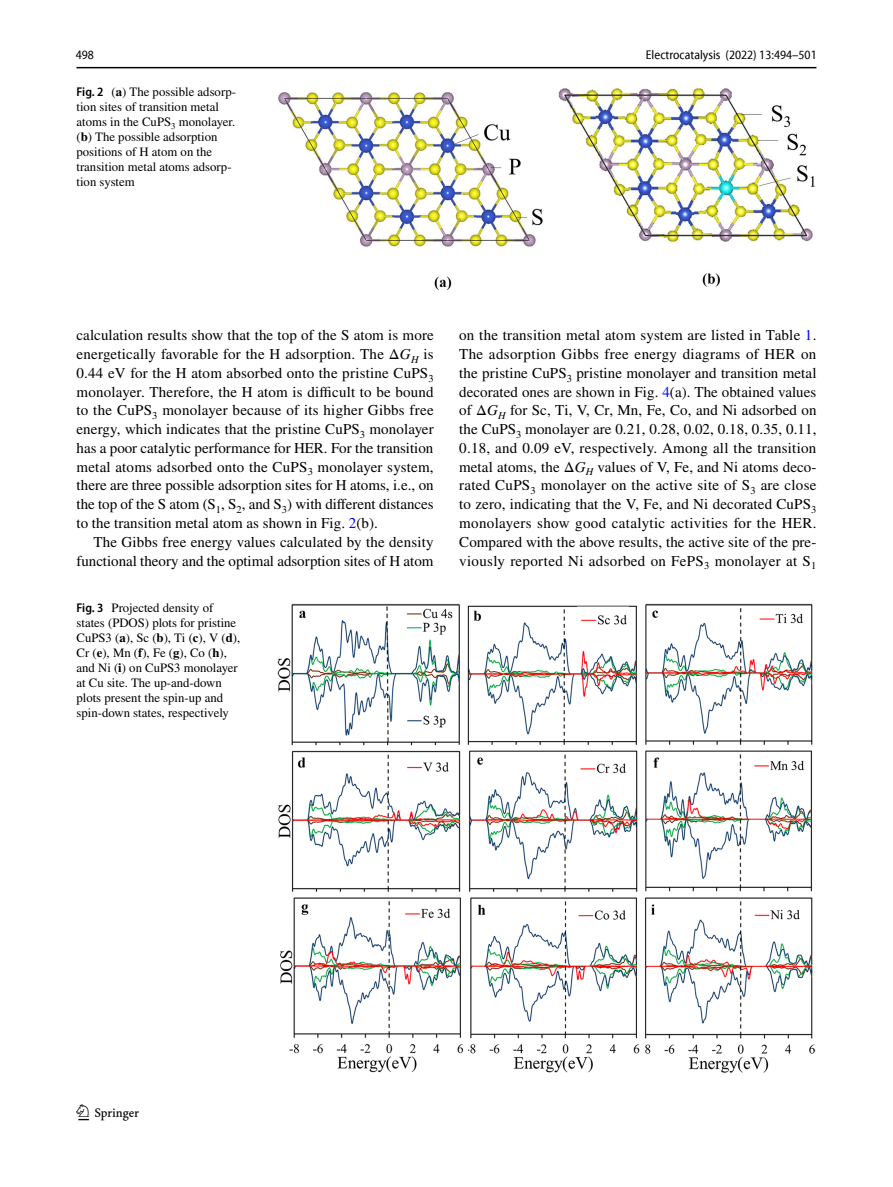
<style>
.page{position:relative;width:893px;height:1187px;background:#fff}
.page>*{position:absolute;margin:0;border:0;box-sizing:border-box;transform-origin:0 0}
.t1{font:22.5px "Springnew Regular 2";color:#000}
.t2{font:15px/18.8px "STIX";letter-spacing:.005em;color:#000;text-align:justify}
.t3{font:12.75px/15px "STIX";color:#000}
.t4{font:semi-condensed 12.75px "Myriad Pro Unic";color:#000}
.s1{font-family:"Myriad Pro";font-weight:600;font-stretch:semi-condensed}
.s2{font-weight:700}
.s3{font-style:italic}
.s4{color:#00f}
</style>
<div class="page">
<hr style="left:77px;top:67px;width:739px;height:1px;background:#000">
<img style="left:278px;top:87px;width:537px;height:203px">
<img style="left:277px;top:603px;width:539px;height:470px">
<p class="t4" style="left:76px;top:50px;width:20px">498</p>
<p class="t4" style="left:646px;top:50px;width:172px">Electrocatalysis (2022) 13:494–501</p>
<p class="t3" style="left:77px;top:85px;width:161px"><span class="s1">Fig. 2</span> (<span class="s2">a</span>) The possible adsorp&shy;tion sites of transition metal atoms in the CuPS<sub>3</sub> monolayer. (<span class="s2">b</span>) The possible adsorption positions of H atom on the transition metal atoms adsorp&shy;tion system</p>
<p class="t2" style="left:77px;top:327px;width:359px">calculation results show that the top of the S atom is more energetically favorable for the H adsorption. The Δ<span class="s3">G</span><sub>H</sub> is 0.44 eV for the H atom absorbed onto the pristine CuPS<sub>3 </sub>monolayer. Therefore, the H atom is difficult to be bound to the CuPS<sub>3</sub> monolayer because of its higher Gibbs free energy, which indicates that the pristine CuPS<sub>3</sub> monolayer has a poor catalytic performance for HER. For the transition metal atoms adsorbed onto the CuPS<sub>3</sub> monolayer system, there are three possible adsorption sites for H atoms, i.e., on the top of the S atom (S<sub>1</sub>, S<sub>2</sub>, and S<sub>3</sub>) with different distances to the transition metal atom as shown in Fig. <span class="s4">2</span>(b).</p>
<p class="t2" style="left:77px;top:533px;width:359px;text-align:right">The Gibbs free energy values calculated by the density functional theory and the optimal adsorption sites of H atom</p>
<p class="t3" style="left:77px;top:600px;width:165px"><span class="s1">Fig. 3</span> Projected density of states (PDOS) plots for pristine<br>CuPS3 (<span class="s2">a</span>), Sc (<span class="s2">b</span>), Ti (<span class="s2">c</span>), V (<span class="s2">d</span>),<br>Cr (<span class="s2">e</span>), Mn (<span class="s2">f</span>), Fe (<span class="s2">g</span>), Co (<span class="s2">h</span>), and Ni (<span class="s2">i</span>) on CuPS3 monolayer at Cu site. The up-and-down plots present the spin-up and spin-down states, respectively</p>
<p class="t2" style="left:459px;top:327px;width:359px">on the transition metal atom system are listed in Table <span class="s4">1</span>.<br>The adsorption Gibbs free energy diagrams of HER on the pristine CuPS<sub>3</sub> pristine monolayer and transition metal decorated ones are shown in Fig. <span class="s4">4</span>(a). The obtained values of Δ<span class="s3">G</span><sub>H</sub> for Sc, Ti, V, Cr, Mn, Fe, Co, and Ni adsorbed on the CuPS<sub>3</sub> monolayer are 0.21, 0.28, 0.02, 0.18, 0.35, 0.11, 0.18, and 0.09 eV, respectively. Among all the transition metal atoms, the Δ<span class="s3">G</span><sub>H</sub> values of V, Fe, and Ni atoms deco&shy;rated CuPS<sub>3</sub> monolayer on the active site of S<sub>3</sub> are close to zero, indicating that the V, Fe, and Ni decorated CuPS<sub>3 </sub>monolayers show good catalytic activities for the HER.<br>Compared with the above results, the active site of the pre&shy;viously reported Ni adsorbed on FePS<sub>3</sub> monolayer at S<sub>1</sub></p>
<h1 class="t1" style="left:79px;top:1104px;width:62px">1 3</h1>
</div>
